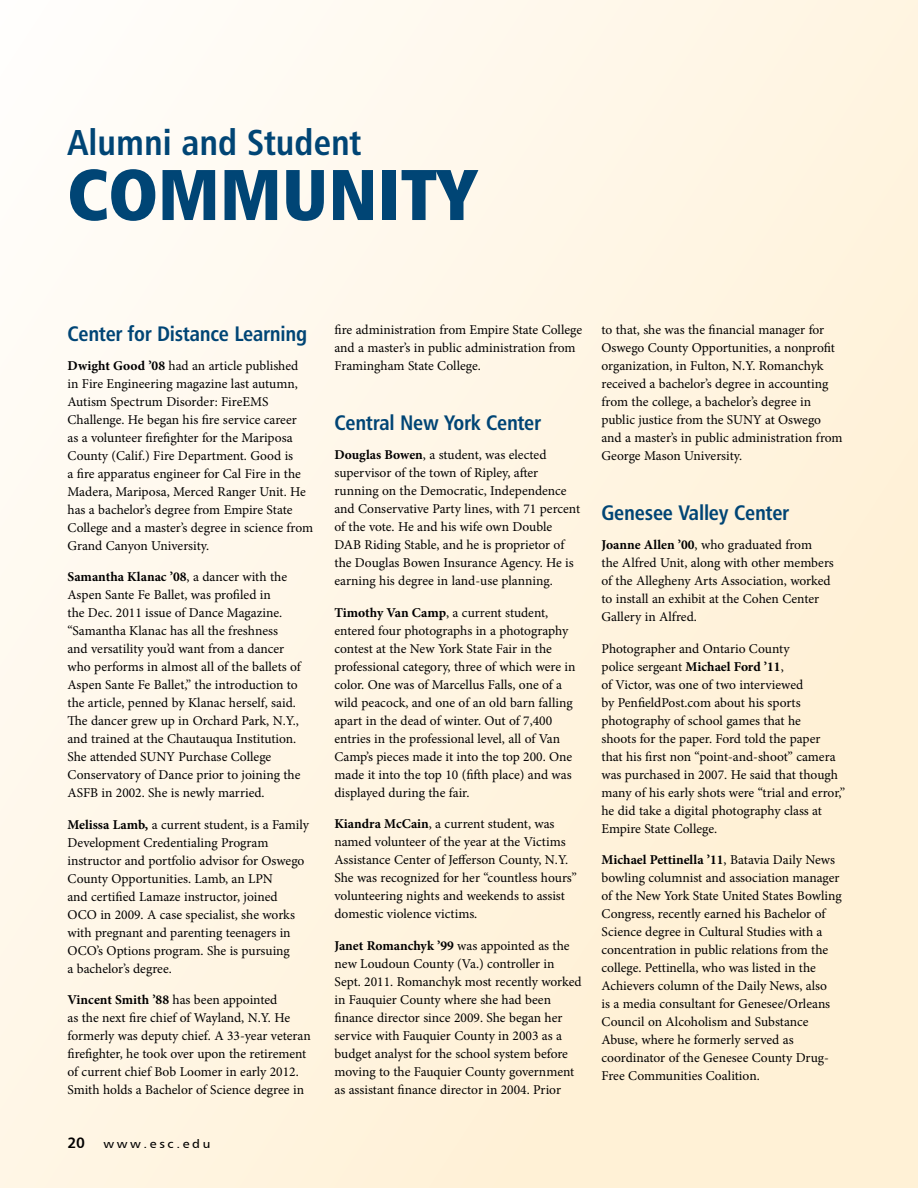
<style>
.page{position:relative;width:918px;height:1188px;background:#fff}
.page>*{position:absolute;margin:0;border:0;box-sizing:border-box;transform-origin:0 0}
.t1{font:72px "Humanist 777 BT Extra Black Cond B";color:#004575}
.t2{font:36px "Humanist 777 BT Bold Condensed B";color:#004575}
.t3{font:21px "Humanist 777 BT Bold Condensed B";letter-spacing:-.01em;color:#004575}
.t4{font:13.5px/18px "Minion Pro";color:#000}
.t5{font:12px "Humanist 777 BT Roman B";letter-spacing:.2em;color:#000;scale:1.1 1}
.s1{font-weight:700}
.s2{font-family:"Humanist 777 BT Bold B";font-size:15px}
</style>
<div class="page">
<div style="left:0;top:0;width:918px;height:1188px;background:linear-gradient(to right,#fffaf1,#fff1d7)"></div>
<h2 class="t2" style="left:68px;top:120px;width:295px">Alumni and Student</h2>
<h1 class="t1" style="left:68px;top:149px;width:410px">COMMUNITY</h1>
<h3 class="t3" style="left:68px;top:320px;width:241px">Center for Distance Learning</h3>
<p class="t4" style="left:68px;top:356px;width:247px"><span class="s1">Dwight Good ’08</span> had an article published<br>in Fire Engineering magazine last autumn, Autism Spectrum Disorder: FireEMS Challenge. He began his fire service career<br>as a volunteer firefighter for the Mariposa County (Calif.) Fire Department. Good is<br>a fire apparatus engineer for Cal Fire in the Madera, Mariposa, Merced Ranger Unit. He has a bachelor’s degree from Empire State College and a master’s degree in science from Grand Canyon University.</p>
<p class="t4" style="left:68px;top:568px;width:235px"><span class="s1">Samantha Klanac ’08</span>, a dancer with the Aspen Sante Fe Ballet, was profiled in<br>the Dec. 2011 issue of Dance Magazine. “Samantha Klanac has all the freshness and versatility you’d want from a dancer who performs in almost all of the ballets of Aspen Sante Fe Ballet,” the introduction to the article, penned by Klanac herself, said.<br>The dancer grew up in Orchard Park, N.Y., and trained at the Chautauqua Institution.<br>She attended SUNY Purchase College Conservatory of Dance prior to joining the ASFB in 2002. She is newly married.</p>
<p class="t4" style="left:68px;top:815px;width:243px"><span class="s1">Melissa Lamb,</span> a current student, is a Family Development Credentialing Program instructor and portfolio advisor for Oswego County Opportunities. Lamb, an LPN<br>and certified Lamaze instructor, joined OCO in 2009. A case specialist, she works with pregnant and parenting teenagers in OCO’s Options program. She is pursuing<br>a bachelor’s degree.</p>
<p class="t4" style="left:68px;top:991px;width:245px"><span class="s1">Vincent Smith ’88</span> has been appointed<br>as the next fire chief of Wayland, N.Y. He formerly was deputy chief. A 33-year veteran firefighter, he took over upon the retirement of current chief Bob Loomer in early 2012.<br>Smith holds a Bachelor of Science degree in</p>
<p class="t5" style="left:68px;top:1136px;width:131px"><span class="s2">20</span> www.esc.edu</p>
<p class="t4" style="left:335px;top:320px;width:249px">fire administration from Empire State College and a master’s in public administration from<br>Framingham State College.</p>
<h3 class="t3" style="left:334px;top:410px;width:208px">Central New York Center</h3>
<p class="t4" style="left:334px;top:446px;width:247px"><span class="s1">Douglas Bowen</span>, a student, was elected supervisor of the town of Ripley, after running on the Democratic, Independence and Conservative Party lines, with 71 percent of the vote. He and his wife own Double DAB Riding Stable, and he is proprietor of the Douglas Bowen Insurance Agency. He is earning his degree in land-use planning.</p>
<p class="t4" style="left:334px;top:603px;width:243px"><span class="s1">Timothy Van Camp</span>, a current student, entered four photographs in a photography contest at the New York State Fair in the professional category, three of which were in color. One was of Marcellus Falls, one of a wild peacock, and one of an old barn falling apart in the dead of winter. Out of 7,400 entries in the professional level, all of Van Camp’s pieces made it into the top 200. One made it into the top 10 (fifth place) and was displayed during the fair.</p>
<p class="t4" style="left:334px;top:815px;width:244px"><span class="s1">Kiandra McCain</span>, a current student, was named volunteer of the year at the Victims Assistance Center of Jefferson County, N.Y.<br>She was recognized for her “countless hours” volunteering nights and weekends to assist domestic violence victims.</p>
<p class="t4" style="left:334px;top:936px;width:249px"><span class="s1">Janet Romanchyk ’99</span> was appointed as the new Loudoun County (Va.) controller in Sept. 2011. Romanchyk most recently worked in Fauquier County where she had been finance director since 2009. She began her service with Fauquier County in 2003 as a budget analyst for the school system before moving to the Fauquier County government as assistant finance director in 2004. Prior</p>
<p class="t4" style="left:602px;top:320px;width:243px">to that, she was the financial manager for Oswego County Opportunities, a nonprofit organization, in Fulton, N.Y. Romanchyk received a bachelor’s degree in accounting from the college, a bachelor’s degree in public justice from the SUNY at Oswego and a master’s in public administration from George Mason University.</p>
<h3 class="t3" style="left:602px;top:500px;width:189px">Genesee Valley Center</h3>
<p class="t4" style="left:602px;top:536px;width:234px"><span class="s1">Joanne Allen ’00</span>, who graduated from<br>the Alfred Unit, along with other members of the Allegheny Arts Association, worked to install an exhibit at the Cohen Center Gallery in Alfred.</p>
<p class="t4" style="left:602px;top:639px;width:245px">Photographer and Ontario County<br>police sergeant <span class="s1">Michael Ford ’11</span>,<br>of Victor, was one of two interviewed<br>by PenfieldPost.com about his sports photography of school games that he<br>shoots for the paper. Ford told the paper<br>that his first non “point-and-shoot” camera was purchased in 2007. He said that though many of his early shots were “trial and error,” he did take a digital photography class at Empire State College.</p>
<p class="t4" style="left:602px;top:851px;width:242px"><span class="s1">Michael Pettinella ’11</span>, Batavia Daily News bowling columnist and association manager of the New York State United States Bowling Congress, recently earned his Bachelor of Science degree in Cultural Studies with a concentration in public relations from the college. Pettinella, who was listed in the Achievers column of the Daily News, also<br>is a media consultant for Genesee/Orleans Council on Alcoholism and Substance Abuse, where he formerly served as coordinator of the Genesee County Drug-Free Communities Coalition.</p>
</div>
